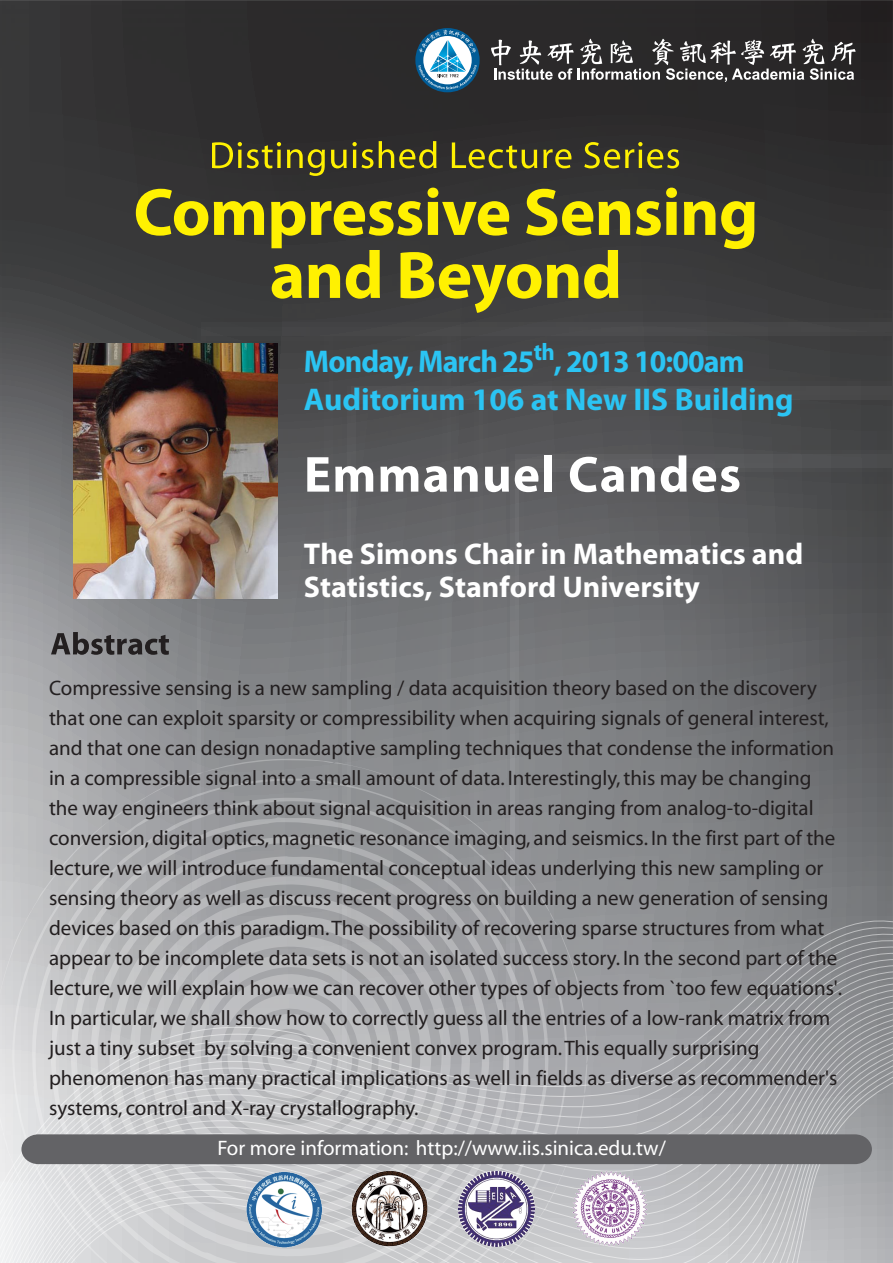
<style>
.page{position:relative;width:893px;height:1263px;background:#fff}
.page>*{position:absolute;margin:0;border:0;box-sizing:border-box;transform-origin:0 0}
.t1{font:700 67.5px/63px "Myriad Pro";letter-spacing:-.01em;color:#fff101;text-align:center}
.t2{font:700 51px "Myriad";letter-spacing:.025em;color:#fff}
.t3{font:700 31.5px/38px "Myriad Pro";letter-spacing:-.005em;color:#2bc4f3;scale:.95 1}
.t4{font:700 30px/33px "Myriad";color:#fff}
.t5{font:21px/30px "Myriad";color:#231f20}
.t6{font:21px "Myriad";color:#fff}
</style>
<div class="page">
<img style="left:0;top:1px;width:891px;height:920px">
<svg style="left:872px;top:1073px;width:21px;height:190px;background:#a3a4a7"></svg>
<svg style="left:491px;top:39px;width:365px;height:43px;background:#5b5a5b"></svg>
<svg style="left:415px;top:28px;width:65px;height:64px"></svg>
<svg style="left:418px;top:30px;width:59px;height:59px"></svg>
<svg style="left:212px;top:142px;width:69px;height:26px;background:#726c20"></svg>
<svg style="left:287px;top:149px;width:38px;height:27px"></svg>
<svg style="left:331px;top:142px;width:42px;height:26px"></svg>
<svg style="left:379px;top:141px;width:57px;height:27px;background:#706a1f"></svg>
<svg style="left:452px;top:142px;width:85px;height:26px;background:#676222"></svg>
<svg style="left:543px;top:149px;width:28px;height:19px"></svg>
<svg style="left:584px;top:142px;width:95px;height:26px;background:#6a6523"></svg>
<svg style="left:51px;top:632px;width:118px;height:23px;background:#636264"></svg>
<svg style="left:0;top:759px;width:872px;height:504px;background:#a7a8ab"></svg>
<img style="left:572px;top:1170px;width:76px;height:76px">
<img style="left:73px;top:344px;width:204px;height:255px">
<h1 class="t1" style="left:133px;top:178px;width:626px">Compressive Sensing and Beyond</h1>
<h3 class="t3" style="left:304px;top:341px;width:517px">Monday, March 25<sup>th</sup>, 2013 10:00am<br>Auditorium 106 at New IIS Building</h3>
<h2 class="t2" style="left:304px;top:448px;width:439px">Emmanuel Candes</h2>
<h3 class="t4" style="left:304px;top:539px;width:501px">The Simons Chair in Mathematics and<br>Statistics, Stanford University</h3>
<p class="t5" style="left:49px;top:673px;width:795px">Compressive sensing is a new sampling / data acquisition theory based on the discovery that one can exploit sparsity or compressibility when acquiring signals of general interest, and that one can design nonadaptive sampling techniques that condense the information in a compressible signal into a small amount of data. Interestingly, this may be changing the way engineers think about signal acquisition in areas ranging from analog-to-digital conversion, digital optics, magnetic resonance imaging, and seismics. In the first part of the lecture, we will introduce fundamental conceptual ideas underlying this new sampling or sensing theory as well as discuss recent progress on building a new generation of sensing devices based on this paradigm. The possibility of recovering sparse structures from what appear to be incomplete data sets is not an isolated success story. In the second part of the lecture, we will explain how we can recover other types of objects from `too few equations'.<br>In particular, we shall show how to correctly guess all the entries of a low-rank matrix from just a tiny subset by solving a convenient convex program. This equally surprising phenomenon has many practical implications as well in fields as diverse as recommender's systems, control and X-ray crystallography.</p>
<p class="t6" style="left:217px;top:1138px;width:450px">For more information: http://www.iis.sinica.edu.tw/</p>
</div>
